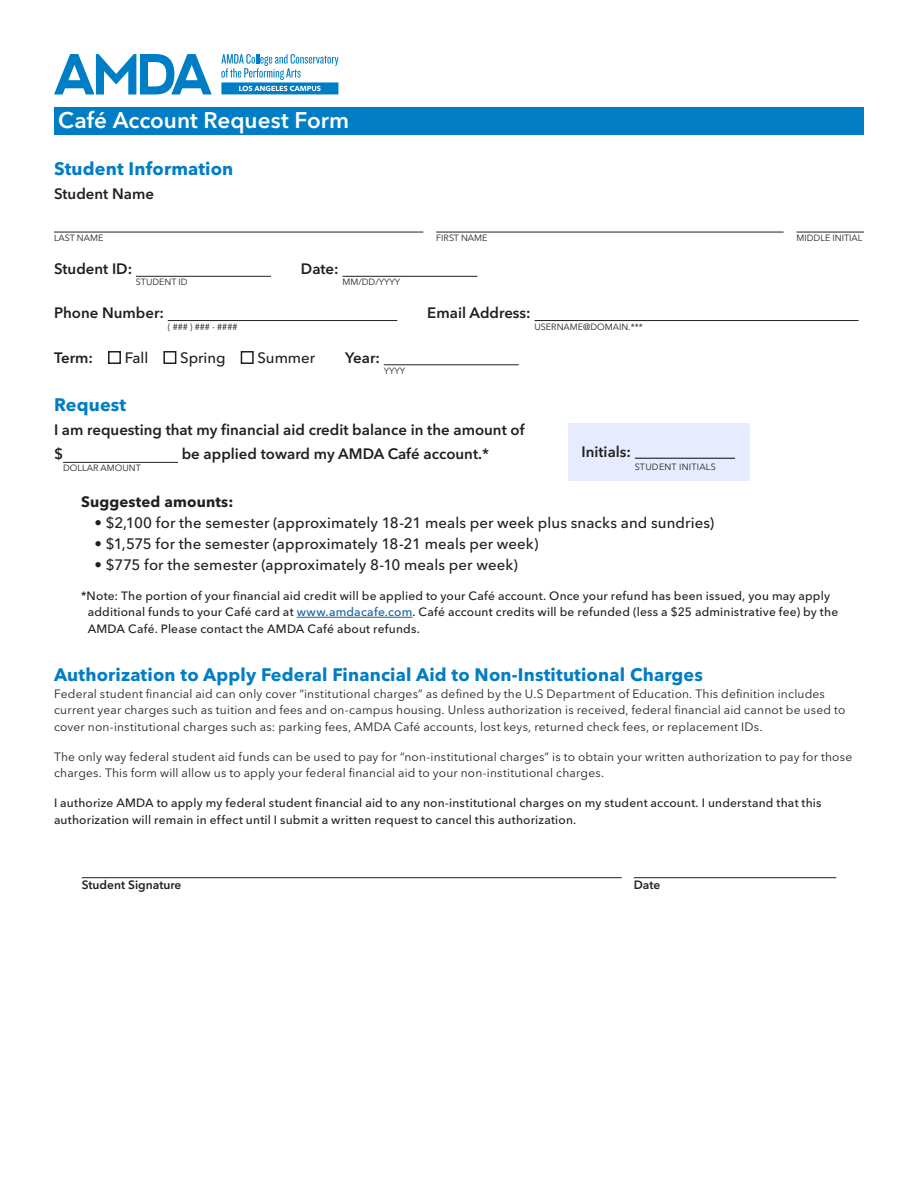
<style>
.page{position:relative;width:918px;height:1188px;background:#fff}
.page>*{position:absolute;margin:0;border:0;box-sizing:border-box;transform-origin:0 0}
.Page_Bar_Hed{font:600 22.5px "Avenir Next LT Pro";color:#fff}
.Section_Hed{font:700 18px "Avenir Next LT Pro";letter-spacing:.01em;color:#007dc5}
.Form_Label_Field_Lin{font:500 15px "Avenir Next LT Pro";letter-spacing:.005em;color:#231f20}
.Form_Label_Field_Lin-2{font:600 15px/24px "Avenir Next LT Pro";color:#231f20}
.Section_Hed_small{font:700 15px "Avenir Next LT Pro";letter-spacing:.01em;color:#231f20}
.Form_Top_Label_nospa{font:600 15px "Avenir Next LT Pro";color:#231f20}
.Basic_8_11_Medium_In{font:12px/16.5px "Avenir Next LT Pro";letter-spacing:.015em;color:#231f20}
.Basic_8_11_Medium_In-2{font:500 12px/16.5px "Avenir Next LT Pro";letter-spacing:.015em;color:#231f20}
.t1{font:600 12px "Avenir Next LT Pro";color:#231f20}
.t2{font:9px "Avenir Next LT Pro";color:#231f20}
.t3{font:9px "Avenir Next LT Pro";letter-spacing:.025em;color:#231f20}
.s1{color:#175d9e}
</style>
<div class="page">
<hr style="left:297px;top:617px;width:116px;height:1px;background:#175d9e">
<hr style="left:54px;top:232px;width:369px;height:1px;background:#231f20">
<hr style="left:436px;top:232px;width:348px;height:1px;background:#231f20">
<hr style="left:796px;top:232px;width:68px;height:1px;background:#231f20">
<hr style="left:136px;top:276px;width:135px;height:1px;background:#231f20">
<hr style="left:343px;top:276px;width:135px;height:1px;background:#231f20">
<hr style="left:168px;top:320px;width:229px;height:1px;background:#231f20">
<hr style="left:535px;top:320px;width:324px;height:1px;background:#231f20">
<div style="left:108px;top:351px;width:13px;height:13px;border:2px solid #231f20"></div>
<div style="left:163px;top:351px;width:13px;height:13px;border:2px solid #231f20"></div>
<div style="left:241px;top:351px;width:13px;height:13px;border:2px solid #231f20"></div>
<hr style="left:384px;top:364px;width:135px;height:1px;background:#231f20">
<div style="left:568px;top:424px;width:182px;height:57px;background:#e6ebff"></div>
<hr style="left:63px;top:462px;width:115px;height:1px;background:#231f20">
<hr style="left:635px;top:458px;width:100px;height:1px;background:#231f20">
<hr style="left:82px;top:877px;width:540px;height:1px;background:#231f20">
<hr style="left:634px;top:877px;width:202px;height:1px;background:#231f20">
<svg style="left:54px;top:54px;width:158px;height:41px"></svg>
<svg style="left:221px;top:54px;width:117px;height:40px"></svg>
<div style="left:54px;top:107px;width:810px;height:27px;background:#007dc5"></div>
<p class="Page_Bar_Hed" style="left:58px;top:106px;width:292px">Café Account Request Form</p>
<p class="Section_Hed" style="left:54px;top:158px;width:181px">Student Information</p>
<p class="Form_Top_Label_nospa" style="left:54px;top:185px;width:101px">Student Name</p>
<p class="t2" style="left:54px;top:233px;width:51px">LAST NAME</p>
<p class="t2" style="left:436px;top:233px;width:53px">FIRST NAME</p>
<p class="t2" style="left:796px;top:233px;width:68px">MIDDLE INITIAL</p>
<p class="Form_Label_Field_Lin-2" style="left:54px;top:257px;width:80px">Student ID:</p>
<p class="t2" style="left:136px;top:277px;width:53px">STUDENT ID</p>
<p class="Form_Label_Field_Lin-2" style="left:301px;top:257px;width:39px">Date:</p>
<p class="t2" style="left:343px;top:277px;width:59px">MM/DD/YYYY</p>
<p class="Form_Label_Field_Lin-2" style="left:54px;top:301px;width:112px">Phone Number:</p>
<p class="t2" style="left:168px;top:321px;width:71px">( ### ) ### - ####</p>
<p class="Form_Label_Field_Lin-2" style="left:54px;top:345px;width:40px">Term:</p>
<p class="Form_Label_Field_Lin" style="left:125px;top:348px;width:25px">Fall</p>
<p class="Form_Label_Field_Lin" style="left:180px;top:348px;width:47px">Spring</p>
<p class="Form_Label_Field_Lin" style="left:257px;top:348px;width:59px">Summer</p>
<p class="Form_Label_Field_Lin-2" style="left:345px;top:345px;width:36px">Year:</p>
<p class="t2" style="left:384px;top:365px;width:23px">YYYY</p>
<p class="Form_Label_Field_Lin-2" style="left:427px;top:301px;width:105px">Email Address:</p>
<p class="t2" style="left:535px;top:321px;width:110px">USERNAME@DOMAIN.***</p>
<p class="Section_Hed" style="left:54px;top:394px;width:74px">Request</p>
<p class="Form_Label_Field_Lin-2" style="left:54px;top:418px;width:472px">I am requesting that my financial aid credit balance in the amount of $</p>
<p class="t2" style="left:63px;top:463px;width:79px">DOLLAR AMOUNT</p>
<p class="Form_Label_Field_Lin-2" style="left:182px;top:442px;width:309px">be applied toward my AMDA Café account.*</p>
<p class="Form_Label_Field_Lin-2" style="left:582px;top:440px;width:51px">Initials:</p>
<p class="t3" style="left:635px;top:461px;width:82px">STUDENT INITIALS</p>
<p class="Section_Hed_small" style="left:81px;top:492px;width:154px">Suggested amounts:</p>
<p class="Form_Label_Field_Lin" style="left:94px;top:513px;width:621px">• $2,100 for the semester (approximately 18-21 meals per week plus snacks and sundries)</p>
<p class="Form_Label_Field_Lin" style="left:94px;top:534px;width:445px">• $1,575 for the semester (approximately 18-21 meals per week)</p>
<p class="Form_Label_Field_Lin" style="left:94px;top:555px;width:425px">• $775 for the semester (approximately 8-10 meals per week)</p>
<p class="Basic_8_11_Medium_In-2" style="left:88px;top:587px;width:752px;text-indent:-7px">*Note: The portion of your financial aid credit will be applied to your Café account. Once your refund has been issued, you may apply additional funds to your Café card at <span class="s1">www.amdacafe.com</span>. Café account credits will be refunded (less a $25 administrative fee) by the<br>AMDA Café. Please contact the AMDA Café about refunds.</p>
<p class="Section_Hed" style="left:54px;top:664px;width:650px">Authorization to Apply Federal Financial Aid to Non-Institutional Charges</p>
<p class="Basic_8_11_Medium_In" style="left:54px;top:685px;width:793px">Federal student financial aid can only cover “institutional charges” as defined by the U.S Department of Education. This definition includes current year charges such as tuition and fees and on-campus housing. Unless authorization is received, federal financial aid cannot be used to cover non-institutional charges such as: parking fees, AMDA Café accounts, lost keys, returned check fees, or replacement IDs.</p>
<p class="Basic_8_11_Medium_In" style="left:54px;top:748px;width:800px">The only way federal student aid funds can be used to pay for “non-institutional charges” is to obtain your written authorization to pay for those charges. This form will allow us to apply your federal financial aid to your non-institutional charges.</p>
<p class="Basic_8_11_Medium_In-2" style="left:54px;top:795px;width:769px">I authorize AMDA to apply my federal student financial aid to any non-institutional charges on my student account. I understand that this authorization will remain in effect until I submit a written request to cancel this authorization.</p>
<p class="t1" style="left:82px;top:877px;width:101px">Student Signature</p>
<p class="t1" style="left:634px;top:877px;width:28px">Date</p>
</div>
